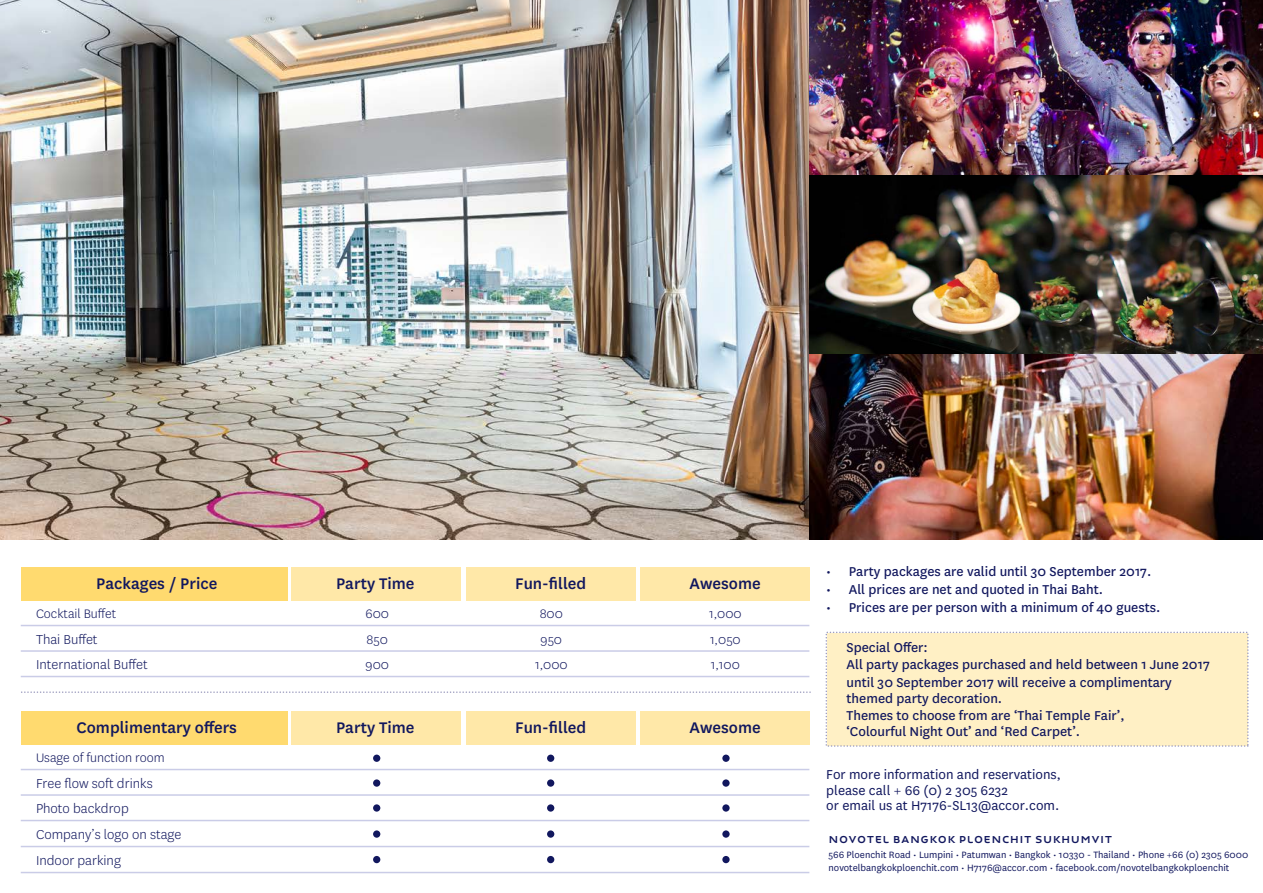
<style>
.page{position:relative;width:1263px;height:893px;background:#fff}
.page>*{position:absolute;margin:0;border:0;box-sizing:border-box;transform-origin:0 0}
.t1{font:500 18px "National";color:#11175e}
.t2{font:300 15.15px/26px "National";color:#11175e}
.t3{font:15px/16.5px "National";color:#11175e}
.t4{font:15px/15px "National";color:#11175e}
.t5{font:300 14.4px "National";color:#11175e}
.t6{font:10.8px/12.9px "National";color:#11175e}
.t7{font:500 10.8px "Novotype";letter-spacing:.04em;color:#11175e}
</style>
<div class="page">
<div style="left:291px;top:567px;width:170px;height:33px;background:#ffe8a8"></div>
<div style="left:466px;top:567px;width:170px;height:33px;background:#ffe8a8"></div>
<div style="left:640px;top:567px;width:170px;height:33px;background:#ffe8a8"></div>
<div style="left:21px;top:567px;width:266px;height:33px;background:#ffda6f"></div>
<hr style="left:21px;top:625px;width:788px;height:1px;background:#cacce7">
<hr style="left:21px;top:650px;width:788px;height:2px;background:#cacce7">
<hr style="left:21px;top:676px;width:788px;height:1px;background:#cacce7">
<svg style="left:21px;top:691px;width:789px;height:2px"></svg>
<div style="left:291px;top:711px;width:170px;height:33px;background:#ffe8a8"></div>
<div style="left:466px;top:711px;width:170px;height:33px;background:#ffe8a8"></div>
<div style="left:640px;top:711px;width:170px;height:33px;background:#ffe8a8"></div>
<div style="left:21px;top:711px;width:266px;height:33px;background:#ffda6f"></div>
<hr style="left:21px;top:769px;width:788px;height:1px;background:#cacce7">
<hr style="left:21px;top:794px;width:788px;height:2px;background:#cacce7">
<hr style="left:21px;top:820px;width:788px;height:1px;background:#cacce7">
<hr style="left:21px;top:846px;width:788px;height:1px;background:#cacce7">
<hr style="left:21px;top:872px;width:788px;height:1px;background:#cacce7">
<div style="left:373px;top:755px;width:7px;height:7px;background:#11175e;border-radius:50%"></div>
<div style="left:547px;top:755px;width:7px;height:7px;background:#11175e;border-radius:50%"></div>
<div style="left:722px;top:755px;width:8px;height:7px;background:#11175e;border-radius:50%"></div>
<div style="left:373px;top:779px;width:7px;height:8px;background:#11175e;border-radius:50%"></div>
<div style="left:547px;top:779px;width:7px;height:8px;background:#11175e;border-radius:50%"></div>
<div style="left:722px;top:779px;width:8px;height:8px;background:#11175e;border-radius:50%"></div>
<div style="left:373px;top:804px;width:7px;height:8px;background:#11175e;border-radius:50%"></div>
<div style="left:547px;top:804px;width:7px;height:8px;background:#11175e;border-radius:50%"></div>
<div style="left:722px;top:804px;width:8px;height:8px;background:#11175e;border-radius:50%"></div>
<div style="left:373px;top:830px;width:7px;height:8px;background:#11175e;border-radius:50%"></div>
<div style="left:547px;top:830px;width:7px;height:8px;background:#11175e;border-radius:50%"></div>
<div style="left:722px;top:830px;width:8px;height:8px;background:#11175e;border-radius:50%"></div>
<div style="left:373px;top:856px;width:7px;height:7px;background:#11175e;border-radius:50%"></div>
<div style="left:547px;top:856px;width:7px;height:7px;background:#11175e;border-radius:50%"></div>
<div style="left:722px;top:856px;width:8px;height:7px;background:#11175e;border-radius:50%"></div>
<div style="left:828px;top:633px;width:420px;height:112px;background:#fff0c5"></div>
<div style="left:825px;top:632px;width:423px;height:115px;border:2px dashed #9b9bbe"></div>
<img style="left:0;top:0;width:809px;height:539px">
<img style="left:809px;top:0;width:454px;height:175px">
<img style="left:809px;top:175px;width:454px;height:364px">
<p class="t1" style="left:96px;top:571px;width:123px">Packages / Price</p>
<p class="t1" style="left:336px;top:571px;width:80px">Party Time</p>
<p class="t1" style="left:515px;top:571px;width:73px">Fun-filled</p>
<p class="t1" style="left:690px;top:571px;width:73px">Awesome</p>
<p class="t5" style="left:36px;top:605px;width:82px">Cocktail Buffet</p>
<p class="t5" style="left:366px;top:605px;width:25px">600</p>
<p class="t5" style="left:540px;top:605px;width:25px">800</p>
<p class="t5" style="left:709px;top:605px;width:34px">1,000</p>
<p class="t5" style="left:367px;top:630px;width:23px">850</p>
<p class="t5" style="left:541px;top:630px;width:23px">950</p>
<p class="t5" style="left:710px;top:630px;width:32px">1,050</p>
<p class="t5" style="left:366px;top:655px;width:25px">900</p>
<p class="t5" style="left:535px;top:655px;width:34px">1,000</p>
<p class="t5" style="left:711px;top:655px;width:31px">1,100</p>
<p class="t2" style="left:36px;top:625px;width:63px">Thai Buffet</p>
<p class="t2" style="left:36px;top:651px;width:113px">International Buffet</p>
<p class="t1" style="left:77px;top:715px;width:162px">Complimentary offers</p>
<p class="t1" style="left:336px;top:715px;width:80px">Party Time</p>
<p class="t1" style="left:515px;top:715px;width:73px">Fun-filled</p>
<p class="t1" style="left:690px;top:715px;width:73px">Awesome</p>
<p class="t5" style="left:36px;top:749px;width:130px">Usage of function room</p>
<p class="t2" style="left:36px;top:769px;width:147px">Free flow soft drinks<br>Photo backdrop<br>Company’s logo on stage<br>Indoor parking</p>
<p class="t3" style="left:826px;top:563px;width:327px">• Party packages are valid until 30 September 2017.</p>
<p class="t3" style="left:826px;top:581px;width:278px">• All prices are net and quoted in Thai Baht.</p>
<p class="t3" style="left:826px;top:599px;width:336px">• Prices are per person with a minimum of 40 guests.</p>
<p class="t3" style="left:846px;top:638px;width:365px">Special Offer:<br>All party packages purchased and held between 1 June 2017</p>
<p class="t3" style="left:846px;top:673px;width:327px">until 30 September 2017 will receive a complimentary themed party decoration.<br>Themes to choose from are ‘Thai Temple Fair’, ‘Colourful Night Out’ and ‘Red Carpet’.</p>
<p class="t4" style="left:826px;top:767px;width:236px">For more information and reservations, please call + 66 (0) 2 305 6232<br>or email us at H7176-SL13@accor.com.</p>
<p class="t6" style="left:828px;top:848px;width:421px">566 Ploenchit Road • Lumpini • Patumwan • Bangkok • 10330 - Thailand • Phone +66 (0) 2305 6000 novotelbangkokploenchit.com • H7176@accor.com • facebook.com/novotelbangkokploenchit</p>
<p class="t7" style="left:828px;top:832px;width:285px">NOVOTEL BANGKOK PLOENCHIT SUKHUMVIT</p>
</div>
